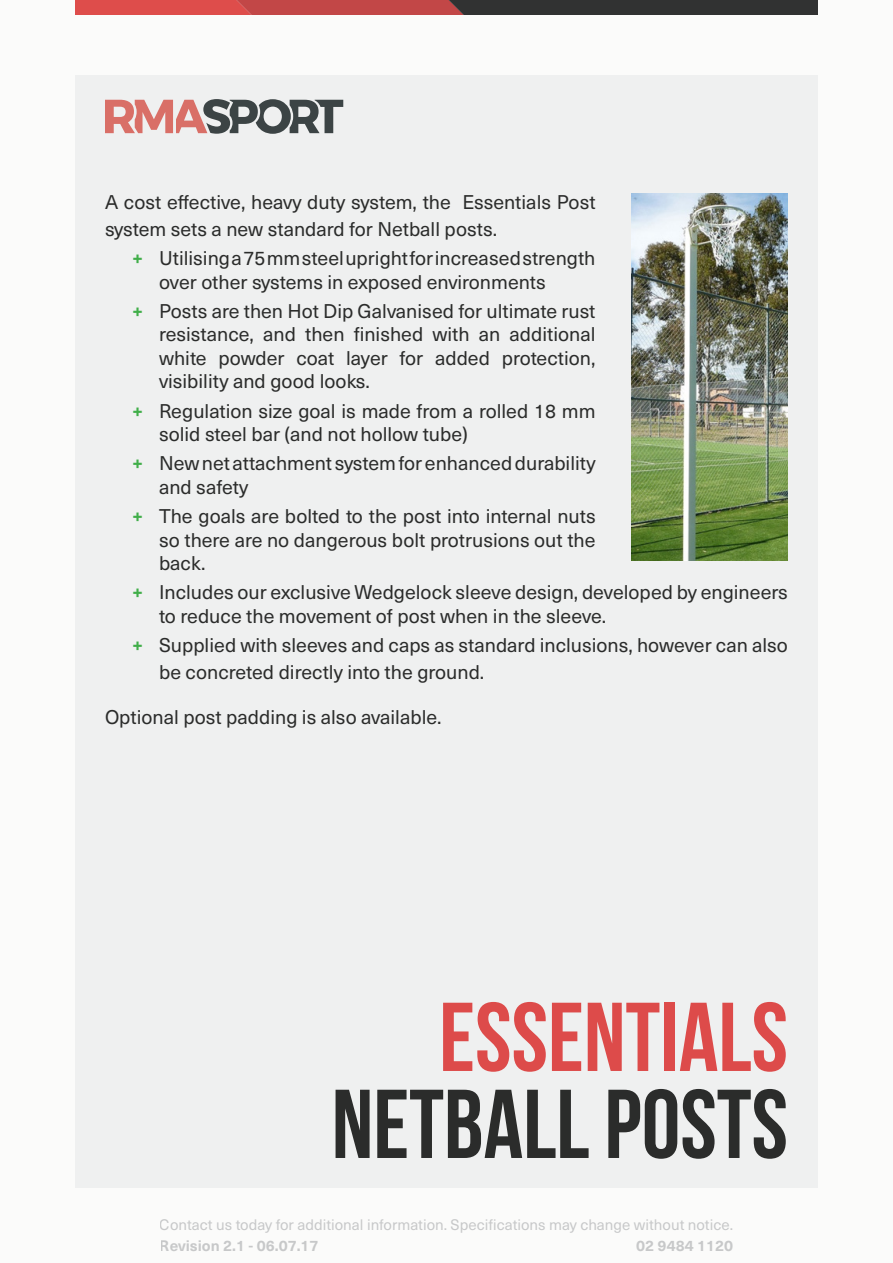
<style>
.page{position:relative;width:893px;height:1263px;background:#fbfbfa}
.page>*{position:absolute;margin:0;border:0;box-sizing:border-box;transform-origin:0 0}
.t1{font:700 97.5px/87px "Bebas Neue";color:#2b2c2b;text-align:right}
.t2{font:19.5px/23.4px "Neue Haas Unica Pro";color:#2b2c2b}
.t3{font:15px "Neue Haas Unica Pro";color:#939598}
.t4{font:700 15px "Neue Haas Unica Pro";color:#939598}
.s1{font-weight:700;color:#40ae49}
.s2{color:#dd4b4a}
</style>
<div class="page">
<div style="left:75px;top:75px;width:743px;height:1113px;background:#eff0f0"></div>
<svg style="left:75px;top:0;width:743px;height:15px;background:#813e3d"></svg>
<svg style="left:105px;top:99px;width:238px;height:35px"></svg>
<img style="left:632px;top:194px;width:156px;height:366px">
<p class="t2" style="left:105px;top:189px;width:492px;line-height:27px">A cost effective, heavy duty system, the Essentials Post system sets a new standard for Netball posts.</p>
<p class="t2" style="left:159px;top:247px;width:438px;text-indent:-27px"><span class="s1">+</span> Utilising a 75 mm steel upright for increased strength over other systems in exposed environments</p>
<p class="t2" style="left:159px;top:300px;width:438px;text-align:justify;text-indent:-27px"><span class="s1">+</span> Posts are then Hot Dip Galvanised for ultimate rust resistance, and then finished with an additional white powder coat layer for added protection, visibility and good looks.</p>
<p class="t2" style="left:159px;top:399px;width:438px;text-indent:-27px"><span class="s1">+</span> Regulation size goal is made from a rolled 18 mm solid steel bar (and not hollow tube)</p>
<p class="t2" style="left:159px;top:452px;width:438px;text-indent:-27px"><span class="s1">+</span> New net attachment system for enhanced durability and safety</p>
<p class="t2" style="left:159px;top:505px;width:438px;text-align:justify;text-indent:-27px"><span class="s1">+</span> The goals are bolted to the post into internal nuts so there are no dangerous bolt protrusions out the back.</p>
<p class="t2" style="left:159px;top:581px;width:630px;text-indent:-27px"><span class="s1">+</span> Includes our exclusive Wedgelock sleeve design, developed by engineers to reduce the movement of post when in the sleeve.</p>
<p class="t2" style="left:159px;top:632px;width:630px;line-height:27px;text-indent:-27px"><span class="s1">+</span> Supplied with sleeves and caps as standard inclusions, however can also be concreted directly into the ground.</p>
<p class="t2" style="left:105px;top:706px;width:338px">Optional post padding is also available.</p>
<p class="t1" style="left:332px;top:992px;width:458px"><span class="s2">ESSENTIALS<br></span>NETBALL POSTS</p>
<p class="t3" style="left:160px;top:1216px;width:575px">Contact us today for additional information. Specifications may change without notice.</p>
<p class="t4" style="left:160px;top:1236px;width:160px">Revision 2.1 - 06.07.17</p>
<p class="t4" style="left:636px;top:1236px;width:98px">02 9484 1120</p>
</div>
